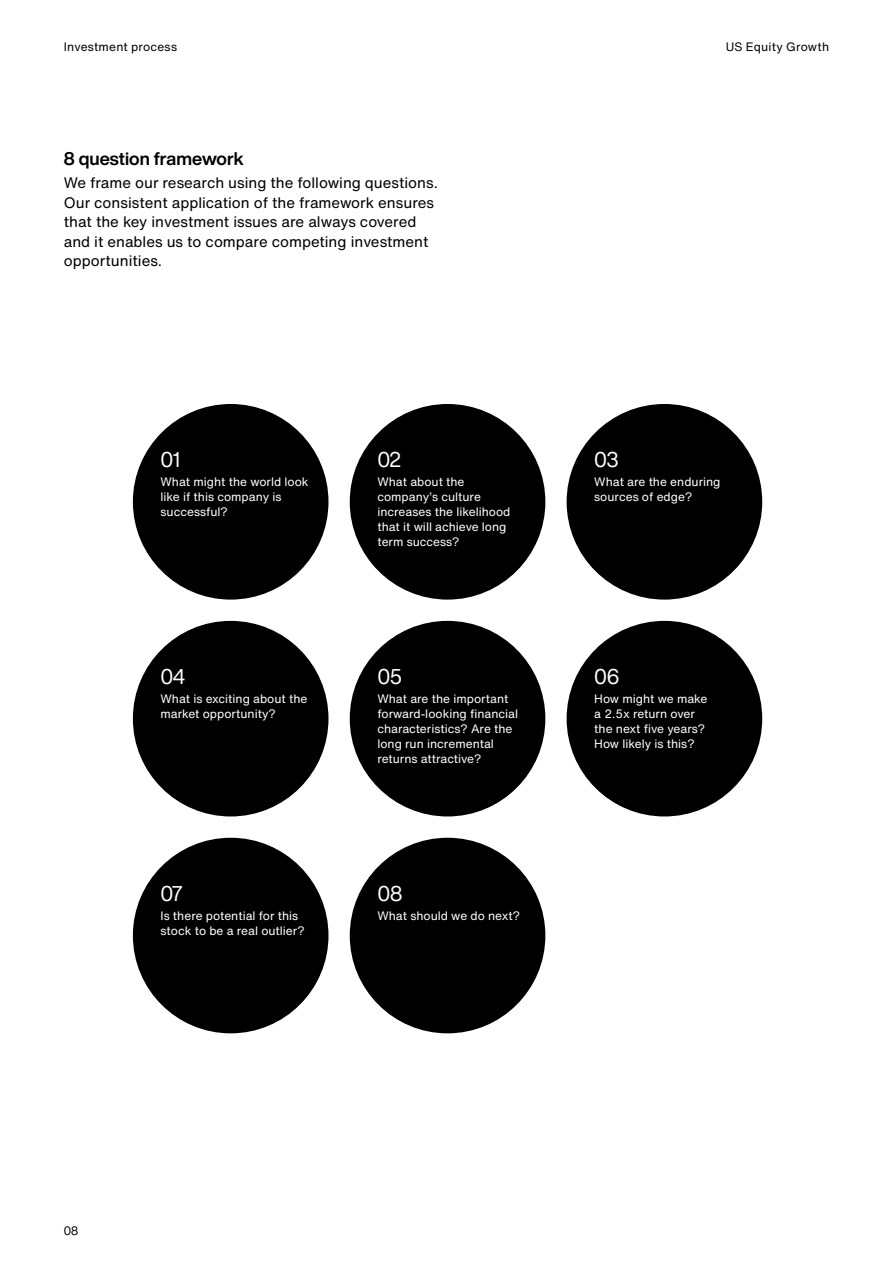
<style>
.page{position:relative;width:893px;height:1263px;background:#fff}
.page>*{position:absolute;margin:0;border:0;box-sizing:border-box;transform-origin:0 0}
.t1{font:21px "Helvetica Now Display";letter-spacing:-.03em;color:#fff}
.t2{font:700 18px "Helvetica Now Display";color:#000}
.t3{font:15px/19.5px "Helvetica Now Text";color:#000}
.t4{font:12px/15px "Helvetica Now Text";color:#fff}
.t5{font:12px "Helvetica Now Text";letter-spacing:.015em;color:#000}
.t6{font:12px "Helvetica Now Display";color:#000}
</style>
<div class="page">
<div style="left:350px;top:404px;width:195px;height:196px;background:#000;border-radius:50%"></div>
<div style="left:133px;top:404px;width:195px;height:196px;background:#000;border-radius:50%"></div>
<div style="left:133px;top:621px;width:195px;height:195px;background:#000;border-radius:50%"></div>
<div style="left:567px;top:404px;width:195px;height:196px;background:#000;border-radius:50%"></div>
<div style="left:567px;top:621px;width:195px;height:195px;background:#000;border-radius:50%"></div>
<div style="left:350px;top:621px;width:195px;height:195px;background:#000;border-radius:50%"></div>
<div style="left:350px;top:838px;width:195px;height:195px;background:#000;border-radius:50%"></div>
<div style="left:133px;top:838px;width:195px;height:195px;background:#000;border-radius:50%"></div>
<p class="t5" style="left:64px;top:39px;width:115px">Investment process</p>
<p class="t5" style="left:726px;top:39px;width:105px">US Equity Growth</p>
<h2 class="t2" style="left:64px;top:146px;width:181px">8 question framework</h2>
<p class="t3" style="left:64px;top:173px;width:376px">We frame our research using the following questions.<br>Our consistent application of the framework ensures that the key investment issues are always covered and it enables us to compare competing investment opportunities.</p>
<h1 class="t1" style="left:161px;top:445px;width:21px">01</h1>
<p class="t4" style="left:161px;top:474px;width:150px">What might the world look like if this company is successful?</p>
<h1 class="t1" style="left:377px;top:445px;width:25px">02</h1>
<p class="t4" style="left:377px;top:474px;width:134px">What about the company’s culture increases the likelihood that it will achieve long term success?</p>
<h1 class="t1" style="left:161px;top:662px;width:26px">04</h1>
<p class="t4" style="left:161px;top:691px;width:148px">What is exciting about the market opportunity?</p>
<h1 class="t1" style="left:377px;top:662px;width:26px">05</h1>
<p class="t4" style="left:377px;top:691px;width:142px">What are the important forward-looking financial characteristics? Are the long run incremental returns attractive?</p>
<h1 class="t1" style="left:161px;top:879px;width:24px">07</h1>
<p class="t4" style="left:161px;top:908px;width:146px">Is there potential for this stock to be a real outlier?</p>
<h1 class="t1" style="left:377px;top:879px;width:26px">08</h1>
<p class="t4" style="left:377px;top:908px;width:144px">What should we do next?</p>
<h1 class="t1" style="left:594px;top:445px;width:26px">03</h1>
<p class="t4" style="left:594px;top:474px;width:128px">What are the enduring sources of edge?</p>
<h1 class="t1" style="left:594px;top:662px;width:27px">06</h1>
<p class="t4" style="left:594px;top:691px;width:115px">How might we make a 2.5x return over the next five years?<br>How likely is this?</p>
<p class="t6" style="left:64px;top:1223px;width:16px">08</p>
</div>
